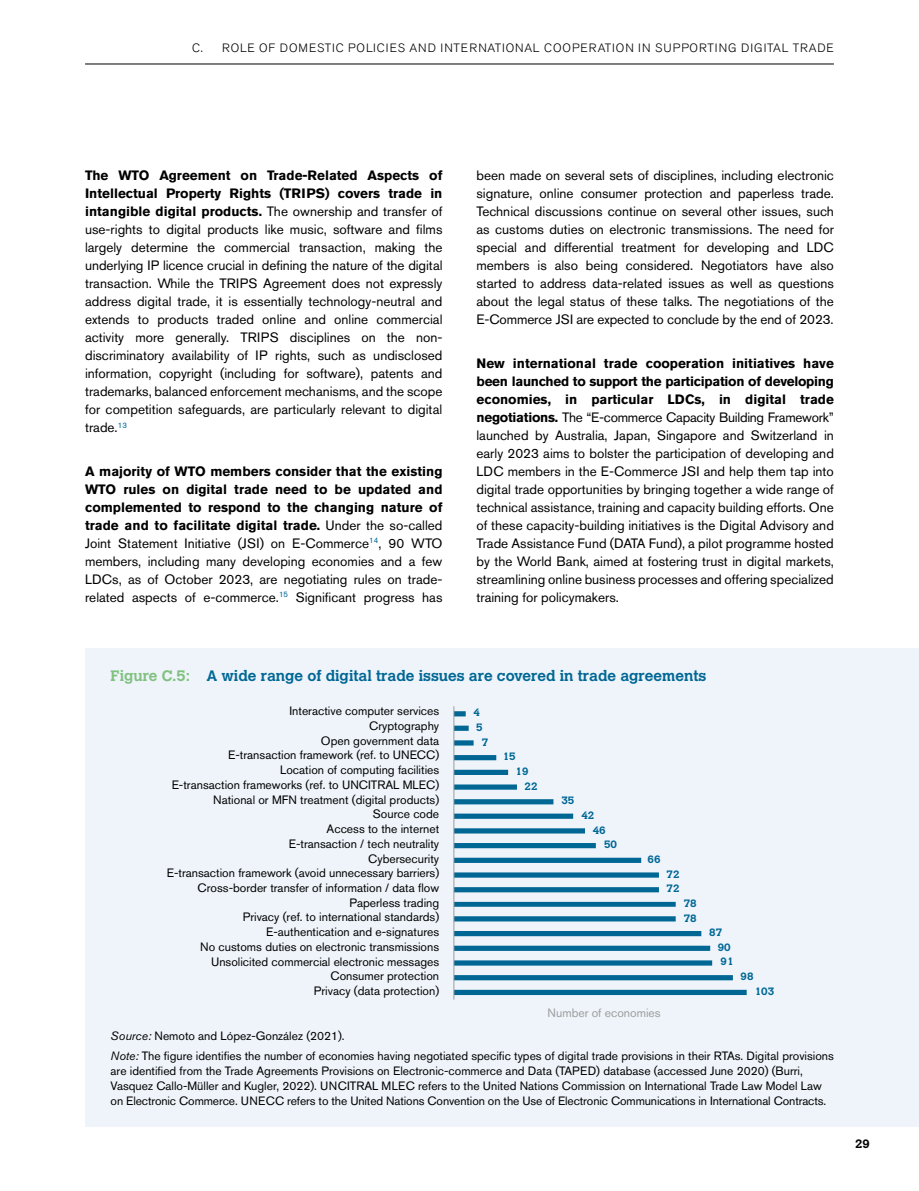
<style>
.page{position:relative;width:919px;height:1191px;background:#fff}
.page>*{position:absolute;margin:0;border:0;box-sizing:border-box;transform-origin:0 0}
.t1{font:700 15px "Calvert MT Std";color:#006795}
.t2{font:13.5px/18px "Akzidenz Grotesk BE";color:#000;text-align:justify}
.t3{font:12px/15px "Akzidenz Grotesk BE";color:#000}
.t4{font:300 12px "Akzidenz Grotesk BE";letter-spacing:.08em;color:#000}
.t5{font:12px "Akzidenz Grotesk BE";color:#9d9d9c}
.t6{font:700 12px "Calvert MT Std";color:#000}
.t7{font:700 10.5px "Calvert MT Std";color:#006795}
.s1{font-weight:700}
.s2{color:#81c180}
.s3{font-style:italic}
</style>
<div class="page">
<hr style="left:85px;top:64px;width:748px;height:1px;background:#000">
<div style="left:85px;top:648px;width:833px;height:479px;background:#eef4fa"></div>
<svg style="left:454px;top:711px;width:292px;height:284px"></svg>
<hr style="left:453px;top:706px;width:1px;height:293px;background:#9d9d9c">
<p class="t4" style="left:192px;top:41px;width:643px">C. ROLE OF DOMESTIC POLICIES AND INTERNATIONAL COOPERATION IN SUPPORTING DIGITAL TRADE</p>
<p class="t2" style="left:85px;top:166px;width:359px"><span class="s1">The WTO Agreement on Trade-Related Aspects of Intellectual Property Rights (TRIPS) covers trade in intangible digital products.</span> The ownership and transfer of use-rights to digital products like music, software and films largely determine the commercial transaction, making the underlying IP licence crucial in defining the nature of the digital transaction. While the TRIPS Agreement does not expressly address digital trade, it is essentially technology-neutral and extends to products traded online and online commercial activity more generally. TRIPS disciplines on the non&shy;discriminatory availability of IP rights, such as undisclosed information, copyright (including for software), patents and trademarks, balanced enforcement mechanisms, and the scope for competition safeguards, are particularly relevant to digital trade.<sup>13</sup></p>
<p class="t2" style="left:85px;top:462px;width:359px"><span class="s1">A majority of WTO members consider that the existing WTO rules on digital trade need to be updated and complemented to respond to the changing nature of trade and to facilitate digital trade.</span> Under the so-called Joint Statement Initiative (JSI) on E-Commerce<sup>14</sup>, 90 WTO members, including many developing economies and a few LDCs, as of October 2023, are negotiating rules on trade&shy;related aspects of e-commerce.<sup>15</sup> Significant progress has</p>
<p class="t2" style="left:476px;top:166px;width:359px">been made on several sets of disciplines, including electronic signature, online consumer protection and paperless trade.<br>Technical discussions continue on several other issues, such as customs duties on electronic transmissions. The need for special and differential treatment for developing and LDC members is also being considered. Negotiators have also started to address data-related issues as well as questions about the legal status of these talks. The negotiations of the E-Commerce JSI are expected to conclude by the end of 2023.</p>
<p class="t2" style="left:476px;top:354px;width:359px"><span class="s1">New international trade cooperation initiatives have been launched to support the participation of developing economies, in particular LDCs, in digital trade negotiations.</span> The “E-commerce Capacity Building Framework” launched by Australia, Japan, Singapore and Switzerland in early 2023 aims to bolster the participation of developing and LDC members in the E-Commerce JSI and help them tap into digital trade opportunities by bringing together a wide range of technical assistance, training and capacity building efforts. One of these capacity-building initiatives is the Digital Advisory and Trade Assistance Fund (DATA Fund), a pilot programme hosted by the World Bank, aimed at fostering trust in digital markets, streamlining online business processes and offering specialized training for policymakers.</p>
<p class="t1" style="left:111px;top:666px;width:597px"><span class="s2">Figure C.5:</span> A wide range of digital trade issues are covered in trade agreements</p>
<p class="t3" style="left:289px;top:703px;width:151px">Interactive computer services</p>
<p class="t7" style="left:473px;top:706px;width:8px">4</p>
<p class="t3" style="left:369px;top:718px;width:71px">Cryptography</p>
<p class="t7" style="left:476px;top:720px;width:8px">5</p>
<p class="t3" style="left:321px;top:733px;width:120px">Open government data</p>
<p class="t7" style="left:482px;top:735px;width:8px">7</p>
<p class="t3" style="left:228px;top:747px;width:212px">E-transaction framework (ref. to UNECC)</p>
<p class="t7" style="left:502px;top:750px;width:14px">15</p>
<p class="t3" style="left:280px;top:762px;width:160px">Location of computing facilities</p>
<p class="t7" style="left:515px;top:765px;width:14px">19</p>
<p class="t3" style="left:172px;top:777px;width:269px">E-transaction frameworks (ref. to UNCITRAL MLEC)</p>
<p class="t7" style="left:524px;top:779px;width:14px">22</p>
<p class="t3" style="left:213px;top:792px;width:227px">National or MFN treatment (digital products)</p>
<p class="t7" style="left:561px;top:794px;width:14px">35</p>
<p class="t3" style="left:373px;top:806px;width:68px">Source code</p>
<p class="t7" style="left:581px;top:808px;width:14px">42</p>
<p class="t3" style="left:326px;top:821px;width:114px">Access to the internet</p>
<p class="t7" style="left:592px;top:823px;width:14px">46</p>
<p class="t3" style="left:289px;top:836px;width:152px">E-transaction / tech neutrality</p>
<p class="t7" style="left:604px;top:838px;width:14px">50</p>
<p class="t3" style="left:368px;top:850px;width:72px">Cybersecurity</p>
<p class="t7" style="left:647px;top:852px;width:14px">66</p>
<p class="t3" style="left:167px;top:865px;width:274px">E-transaction framework (avoid unnecessary barriers)</p>
<p class="t7" style="left:666px;top:867px;width:14px">72</p>
<p class="t3" style="left:197px;top:880px;width:243px">Cross-border transfer of information / data flow</p>
<p class="t7" style="left:666px;top:882px;width:14px">72</p>
<p class="t3" style="left:349px;top:895px;width:91px">Paperless trading</p>
<p class="t7" style="left:683px;top:896px;width:14px">78</p>
<p class="t3" style="left:243px;top:909px;width:198px">Privacy (ref. to international standards)</p>
<p class="t7" style="left:683px;top:911px;width:14px">78</p>
<p class="t3" style="left:266px;top:924px;width:174px">E-authentication and e-signatures</p>
<p class="t7" style="left:709px;top:926px;width:14px">87</p>
<p class="t3" style="left:200px;top:939px;width:240px">No customs duties on electronic transmissions</p>
<p class="t7" style="left:717px;top:940px;width:14px">90</p>
<p class="t3" style="left:211px;top:953px;width:230px">Unsolicited commercial electronic messages</p>
<p class="t7" style="left:720px;top:955px;width:14px">91</p>
<p class="t3" style="left:330px;top:968px;width:110px">Consumer protection</p>
<p class="t7" style="left:740px;top:969px;width:14px">98</p>
<p class="t3" style="left:314px;top:983px;width:127px">Privacy (data protection)</p>
<p class="t7" style="left:754px;top:984px;width:21px">103</p>
<p class="t5" style="left:547px;top:1006px;width:115px">Number of economies</p>
<p class="t3" style="left:111px;top:1026px;width:724px;line-height:19.2px"><span class="s3">Source:</span> Nemoto and López-González (2021).<br><span class="s3">Note:</span> The figure identifies the number of economies having negotiated specific types of digital trade provisions in their RTAs. Digital provisions</p>
<p class="t3" style="left:111px;top:1063px;width:717px">are identified from the Trade Agreements Provisions on Electronic-commerce and Data (TAPED) database (accessed June 2020) (Burri,<br>Vasquez Callo-Müller and Kugler, 2022). UNCITRAL MLEC refers to the United Nations Commission on International Trade Law Model Law on Electronic Commerce. UNECC refers to the United Nations Convention on the Use of Electronic Communications in International Contracts.</p>
<p class="t6" style="left:855px;top:1136px;width:16px">29</p>
</div>
